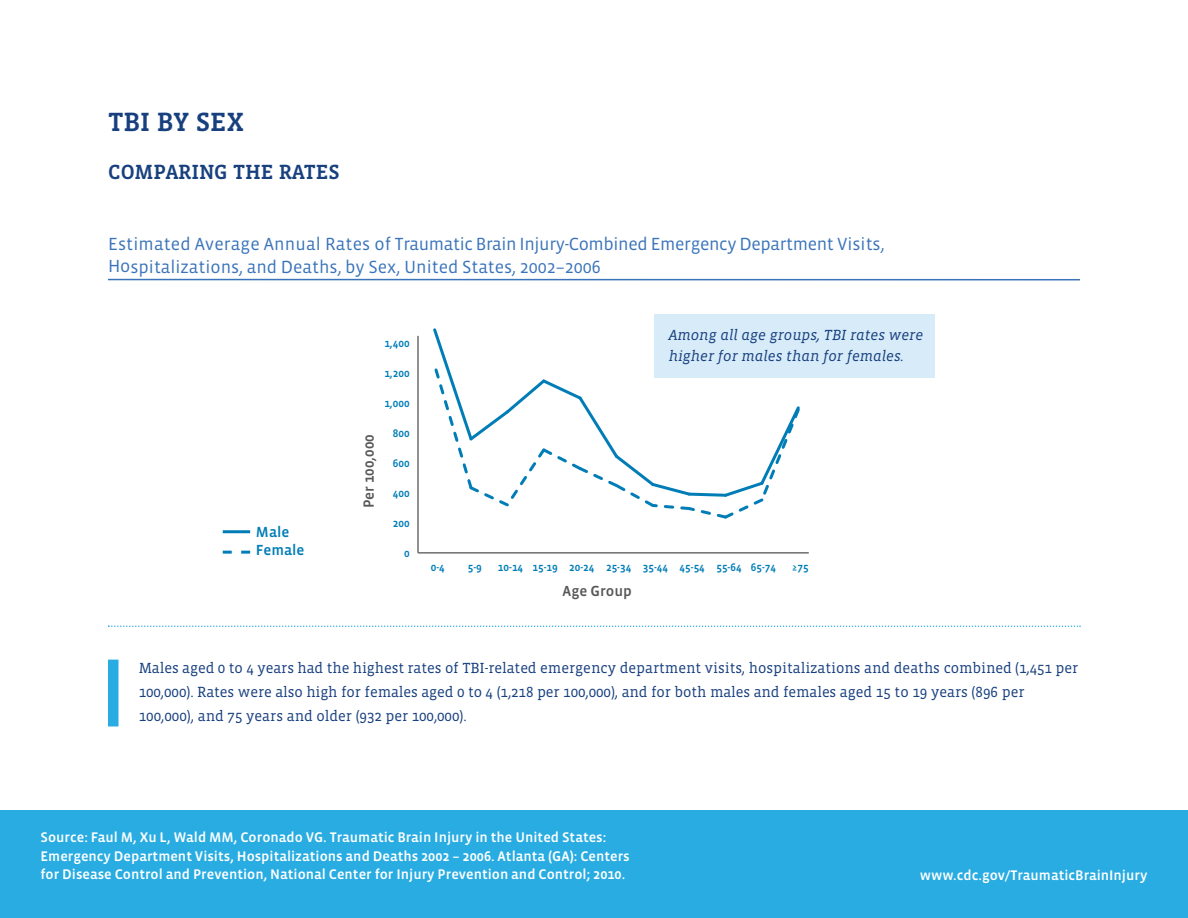
<style>
.page{position:relative;width:1188px;height:918px;background:#fff}
.page>*{position:absolute;margin:0;border:0;box-sizing:border-box;transform-origin:0 0}
.t1{font:500 27px "Vista Slab OT";color:#18407f}
.t2{font:500 21px "Vista Slab OT";color:#18407f}
.t3{font:18px/22.5px "Vista Sans OT";color:#3973ba}
.t4{font:15px/24px "Vista Slab OT";letter-spacing:-.005em;color:#18407f}
.t5{font:italic 15px/21px "Vista Slab OT";color:#18407f}
.t6{font:500 15px "Vista Sans OT";color:#57585a}
.t7{font:500 15px/18px "Vista Sans OT";color:#007db7}
.t8{font:500 14.25px/18.3px "Vista Sans OT";color:#fff}
.t9{font:500 11.25px "Vista Sans OT";color:#007db7}
</style>
<div class="page">
<div style="left:0;top:810px;width:1188px;height:108px;background:#28ace2"></div>
<svg style="left:433px;top:328px;width:367px;height:191px"></svg>
<hr style="left:418px;top:552px;width:391px;height:2px;background:#6c6d70">
<hr style="left:417px;top:336px;width:2px;height:217px;background:#6c6d70">
<hr style="left:108px;top:279px;width:972px;height:1px;background:#3973ba">
<div style="left:654px;top:315px;width:281px;height:63px;background:#d7ebf8"></div>
<div style="left:108px;top:660px;width:10px;height:66px;background:#28ace2"></div>
<svg style="left:108px;top:626px;width:973px;height:1px"></svg>
<hr style="left:223px;top:530px;width:27px;height:3px;background:#007db7">
<svg style="left:223px;top:551px;width:27px;height:3px"></svg>
<h1 class="t1" style="left:108px;top:111px;width:137px">TBI BY SEX</h1>
<h2 class="t2" style="left:108px;top:164px;width:234px">COMPARING THE RATES</h2>
<p class="t3" style="left:108px;top:233px;width:778px">Estimated Average Annual Rates of Traumatic Brain Injury-Combined Emergency Department Visits,<br>Hospitalizations, and Deaths, by Sex, United States, 2002–2006</p>
<p class="t7" style="left:256px;top:523px;width:50px">Male<br>Female</p>
<p class="t6" style="left:360px;top:508px;width:75px;rotate:-90deg">Per 100,000</p>
<p class="t9" style="left:384px;top:337px;width:27px">1,400</p>
<p class="t9" style="left:384px;top:367px;width:27px">1,200</p>
<p class="t9" style="left:384px;top:397px;width:27px">1,000</p>
<p class="t9" style="left:393px;top:427px;width:18px">800</p>
<p class="t9" style="left:393px;top:457px;width:18px">600</p>
<p class="t9" style="left:393px;top:487px;width:18px">400</p>
<p class="t9" style="left:393px;top:517px;width:18px">200</p>
<p class="t9" style="left:404px;top:547px;width:7px">0</p>
<p class="t5" style="left:669px;top:326px;width:256px">Among all age groups, TBI rates were higher for males than for females.</p>
<p class="t9" style="left:431px;top:561px;width:16px">0-4</p>
<p class="t9" style="left:468px;top:561px;width:16px">5-9</p>
<p class="t9" style="left:498px;top:561px;width:280px">10-14 15-19 20-24 25-34 35-44 45-54 55-64 65-74</p>
<p class="t9" style="left:792px;top:561px;width:18px">≥75</p>
<p class="t6" style="left:563px;top:582px;width:71px">Age Group</p>
<p class="t4" style="left:139px;top:657px;width:941px">Males aged 0 to 4 years had the highest rates of TBI-related emergency department visits, hospitalizations and deaths combined (1,451 per<br>100,000). Rates were also high for females aged 0 to 4 (1,218 per 100,000), and for both males and females aged 15 to 19 years (896 per<br>100,000), and 75 years and older (932 per 100,000).</p>
<p class="t8" style="left:40px;top:828px;width:591px">Source: Faul M, Xu L, Wald MM, Coronado VG. Traumatic Brain Injury in the United States:<br>Emergency Department Visits, Hospitalizations and Deaths 2002 – 2006. Atlanta (GA): Centers for Disease Control and Prevention, National Center for Injury Prevention and Control; 2010.</p>
<p class="t8" style="left:920px;top:866px;width:229px">www.cdc.gov/TraumaticBrainInjury</p>
</div>
